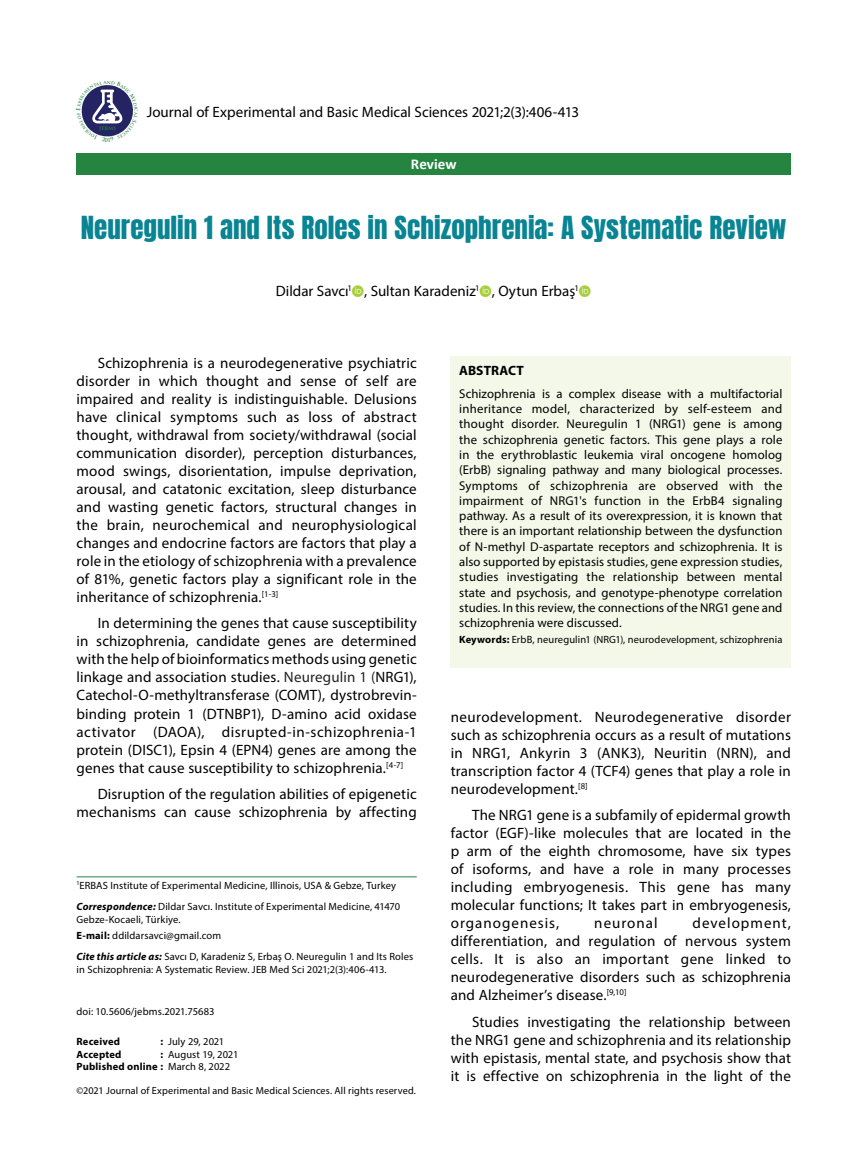
<style>
.page{position:relative;width:859px;height:1170px;background:#fff}
.page>*{position:absolute;margin:0;border:0;box-sizing:border-box;transform-origin:0 0}
.t1{font:27px "Anton";color:#088493}
.t2{font:15px/18px "Myriad Pro";letter-spacing:.01em;color:#000;text-align:justify}
.t3{font:15px "Myriad Pro";letter-spacing:.065em;color:#000}
.t4{font:700 15px "Calibri";color:#fff}
.t5{font:700 13.5px "Myriad Pro";letter-spacing:.005em;color:#000}
.t6{font:12.75px/15.3px "Myriad Pro";letter-spacing:.005em;color:#000;text-align:justify}
.t7{font:10.5px/12.6px "Myriad Pro";letter-spacing:.01em;color:#000}
.t8{font:700 10.5px "Myriad Pro";letter-spacing:.015em;color:#000}
.t9{font:10.2px "Myriad Pro";letter-spacing:.015em;color:#000}
.t10{font:700 5.25px "Trajan Pro";color:#268441}
.t11{font:700 5.1px "Trajan Pro";color:#268441}
.s1{color:#222}
.s2{font-weight:700;font-style:italic}
.s3{font-weight:700}
</style>
<div class="page">
<div style="left:77px;top:153px;width:714px;height:21px;background:#268441"></div>
<div style="left:451px;top:356px;width:340px;height:312px;background:#f3f8e8"></div>
<hr style="left:77px;top:876px;width:340px;height:1px;background:#268441">
<svg style="left:81px;top:85px;width:52px;height:52px"></svg>
<p class="t11" style="left:99px;top:125px;width:18px">JEBMS</p>
<p class="t10" style="left:105px;top:136px;width:5px">0</p>
<p class="t2" style="left:147px;top:103px;width:434px">Journal of Experimental and Basic Medical Sciences 2021;2(3):406-413</p>
<p class="t4" style="left:411px;top:153px;width:47px">Review</p>
<h1 class="t1" style="left:81px;top:214px;width:707px">Neuregulin 1 and Its Roles in Schizophrenia: A Systematic Review</h1>
<p class="t2" style="left:276px;top:282px;width:305px">Dildar Savcı<sup>1</sup> , Sultan Karadeniz<sup>1</sup> , Oytun Erbaş<sup>1</sup></p>
<p class="t2" style="left:77px;top:353px;width:342px;text-indent:21px">Schizophrenia is a neurodegenerative psychiatric disorder in which thought and sense of self are impaired and reality is indistinguishable. Delusions have clinical symptoms such as loss of abstract thought, withdrawal from society/withdrawal (social communication disorder), perception disturbances, mood swings, disorientation, impulse deprivation, arousal, and catatonic excitation, sleep disturbance and wasting genetic factors, structural changes in the brain, neurochemical and neurophysiological changes and endocrine factors are factors that play a role in the etiology of schizophrenia with a prevalence of 81%, genetic factors play a significant role in the inheritance of schizophrenia.<sup>[1-3]</sup></p>
<p class="t2" style="left:77px;top:614px;width:342px;text-indent:21px">In determining the genes that cause susceptibility in schizophrenia, candidate genes are determined with the help of bioinformatics methods using genetic linkage and association studies. <span class="s1">Neuregulin 1 (</span>NRG1), Catechol-O-methyltransferase (COMT), dystrobrevin&shy;binding protein 1 (DTNBP1), D-amino acid oxidase activator (DAOA), disrupted-in-schizophrenia-1 protein (DISC1), Epsin 4 (EPN4) genes are among the genes that cause susceptibility to schizophrenia.<sup>[4-7]</sup></p>
<p class="t2" style="left:77px;top:784px;width:342px;text-align:right">Disruption of the regulation abilities of epigenetic mechanisms can cause schizophrenia by affecting</p>
<p class="t7" style="left:77px;top:874px;width:325px;line-height:21.1px"><sup>1</sup>ERBAS Institute of Experimental Medicine, Illinois, USA &amp; Gebze, Turkey<br><span class="s2">Correspondence:</span> Dildar Savcı. Institute of Experimental Medicine, 41470</p>
<p class="t7" style="left:77px;top:910px;width:146px;line-height:16.8px">Gebze-Kocaeli, Türkiye.<br><span class="s3">E-mail:</span> ddildarsavci@gmail.com</p>
<p class="t7" style="left:77px;top:950px;width:338px"><span class="s2">Cite this article as:</span> Savcı D, Karadeniz S, Erbaş O. Neuregulin 1 and Its Roles in Schizophrenia: A Systematic Review. JEB Med Sci 2021;2(3):406-413.</p>
<p class="t7" style="left:77px;top:1005px;width:140px">doi: 10.5606/jebms.2021.75683</p>
<p class="t8" style="left:77px;top:1034px;width:45px">Received</p>
<p class="t7" style="left:161px;top:1035px;width:65px"><span class="s3">:</span> July 29, 2021</p>
<p class="t8" style="left:77px;top:1047px;width:47px">Accepted</p>
<p class="t7" style="left:77px;top:1047px;width:163px;text-indent:84px"><span class="s3">:</span> August 19, 2021<br><span class="s3">Published online :</span> March 8, 2022</p>
<p class="t9" style="left:77px;top:1083px;width:341px">©2021 Journal of Experimental and Basic Medical Sciences. All rights reserved.</p>
<p class="t5" style="left:459px;top:362px;width:66px">ABSTRACT</p>
<p class="t6" style="left:459px;top:385px;width:325px">Schizophrenia is a complex disease with a multifactorial inheritance model, characterized by self-esteem and thought disorder. Neuregulin 1 (NRG1) gene is among the schizophrenia genetic factors. This gene plays a role in the erythroblastic leukemia viral oncogene homolog (ErbB) signaling pathway and many biological processes.<br>Symptoms of schizophrenia are observed with the impairment of NRG1's function in the ErbB4 signaling pathway. As a result of its overexpression, it is known that there is an important relationship between the dysfunction of N-methyl D-aspartate receptors and schizophrenia. It is also supported by epistasis studies, gene expression studies, studies investigating the relationship between mental state and psychosis, and genotype-phenotype correlation studies. In this review, the connections of the NRG1 gene and schizophrenia were discussed.</p>
<p class="t7" style="left:459px;top:633px;width:325px"><span class="s3">Keywords:</span> ErbB, neuregulin1 (NRG1), neurodevelopment, schizophrenia</p>
<p class="t2" style="left:451px;top:707px;width:342px">neurodevelopment. Neurodegenerative disorder such as schizophrenia occurs as a result of mutations in NRG1, Ankyrin 3 (ANK3), Neuritin (NRN), and transcription factor 4 (TCF4) genes that play a role in neurodevelopment.<sup>[8]</sup></p>
<p class="t2" style="left:451px;top:806px;width:342px;text-indent:21px">The NRG1 gene is a subfamily of epidermal growth factor (EGF)-like molecules that are located in the p arm of the eighth chromosome, have six types of isoforms, and have a role in many processes including embryogenesis. This gene has many molecular functions; It takes part in embryogenesis, organogenesis,</p>
<p class="t2" style="left:451px;top:914px;width:342px;text-indent:242px">development, differentiation, and regulation of nervous system cells. It is also an important gene linked to neurodegenerative disorders such as schizophrenia and Alzheimer’s disease.<sup>[9,10]</sup></p>
<p class="t2" style="left:451px;top:1012px;width:342px;text-indent:21px">Studies investigating the relationship between the NRG1 gene and schizophrenia and its relationship with epistasis, mental state, and psychosis show that it is effective on schizophrenia in the light of the</p>
<p class="t3" style="left:594px;top:914px;width:65px">neuronal</p>
</div>
